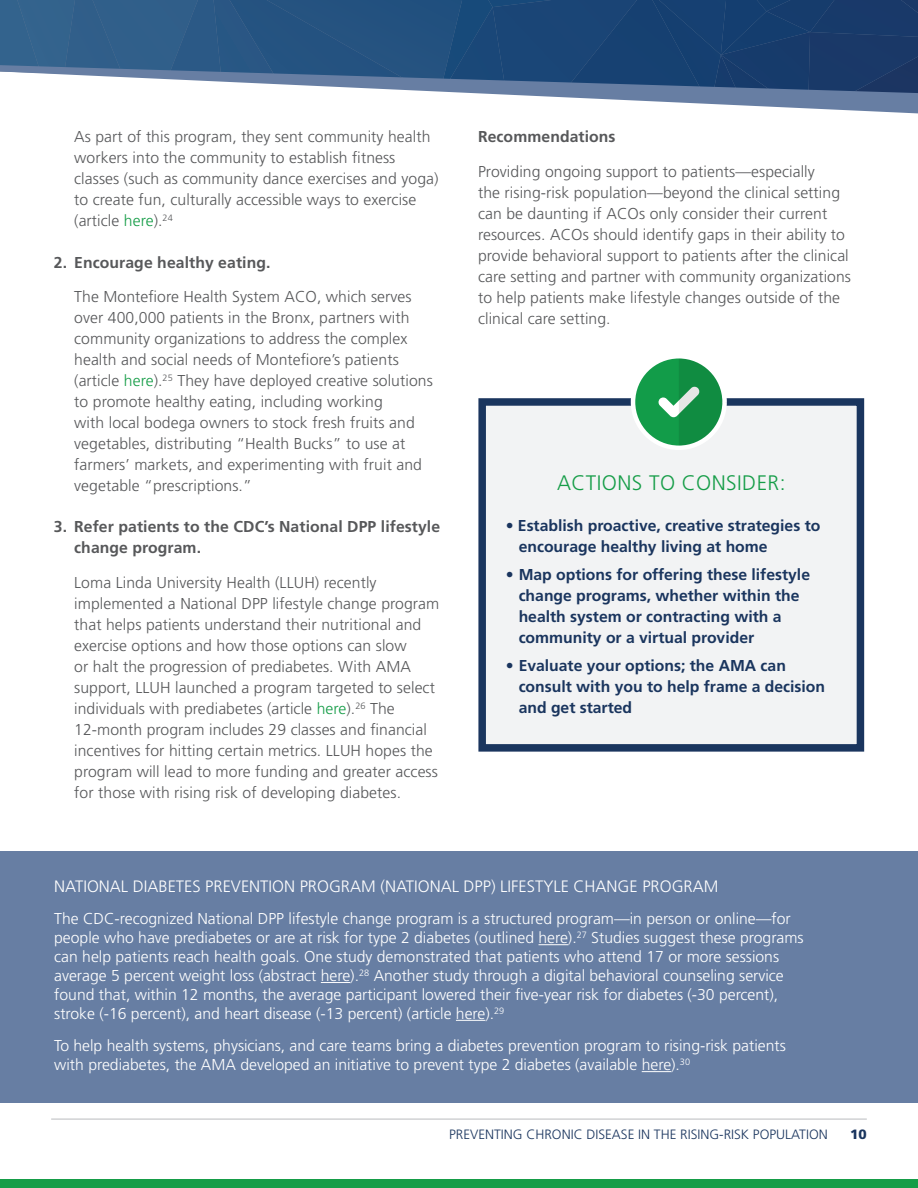
<style>
.page{position:relative;width:918px;height:1188px;background:#fff}
.page>*{position:absolute;margin:0;border:0;box-sizing:border-box;transform-origin:0 0}
.t1{font:300 21px "Frutiger LT Std";letter-spacing:.02em;color:#169d48}
.t2{font:300 16.5px "Frutiger LT Std";color:#fff}
.t3{font:300 15.75px/21px "Frutiger LT Std";letter-spacing:.005em;color:#57585a}
.t4{font:300 15.75px/18.9px "Frutiger LT Std";color:#fff}
.t5{font:700 15.75px/21px "Frutiger LT Std";color:#1a355e}
.t6{font:700 15.75px/21px "Frutiger LT Std";letter-spacing:.005em;color:#57585a}
.t7{font:300 13.5px "Frutiger LT Std";color:#1a355e}
.t8{font:900 13.5px "Frutiger LT Std";color:#1a355e}
.s1{color:#169d48}
</style>
<div class="page">
<svg style="left:0;top:0;width:918px;height:64px;background:#214c7a"></svg>
<svg style="left:0;top:64px;width:918px;height:50px"></svg>
<div style="left:0;top:1180px;width:918px;height:8px;background:#169d48"></div>
<hr style="left:51px;top:1118px;width:816px;height:2px;background:#d1d2d4">
<div style="left:0;top:851px;width:918px;height:251px;background:#677ea3"></div>
<svg style="left:539px;top:944px;width:29px;height:1px"></svg>
<svg style="left:321px;top:982px;width:29px;height:1px"></svg>
<svg style="left:456px;top:1020px;width:29px;height:1px"></svg>
<svg style="left:642px;top:1071px;width:29px;height:1px"></svg>
<div style="left:478px;top:398px;width:386px;height:354px;background:#f2f3f4;border:8px solid #1a355e"></div>
<svg style="left:631px;top:354px;width:96px;height:96px;fill:#129c49"></svg>
<svg style="left:658px;top:359px;width:64px;height:87px"></svg>
<p class="t3" style="left:74px;top:127px;width:366px">As part of this program, they sent community health workers into the community to establish fitness classes (such as community dance exercises and yoga) to create fun, culturally accessible ways to exercise (article <span class="s1">here</span>).<sup>24</sup></p>
<p class="t6" style="left:54px;top:252px;width:218px">2. Encourage healthy eating.</p>
<p class="t3" style="left:74px;top:286px;width:360px">The Montefiore Health System ACO, which serves over 400,000 patients in the Bronx, partners with community organizations to address the complex health and social needs of Montefiore’s patients (article <span class="s1">here</span>).<sup>25</sup> They have deployed creative solutions to promote healthy eating, including working<br>with local bodega owners to stock fresh fruits and vegetables, distributing “Health Bucks” to use at farmers’ markets, and experimenting with fruit and vegetable “prescriptions.”</p>
<p class="t6" style="left:74px;top:516px;width:367px;text-indent:-20px">3. Refer patients to the CDC’s National DPP lifestyle change program.</p>
<p class="t3" style="left:74px;top:572px;width:367px">Loma Linda University Health (LLUH) recently implemented a National DPP lifestyle change program that helps patients understand their nutritional and exercise options and how those options can slow<br>or halt the progression of prediabetes. With AMA support, LLUH launched a program targeted to select individuals with prediabetes (article <span class="s1">here</span>).<sup>26</sup> The 12-month program includes 29 classes and financial incentives for hitting certain metrics. LLUH hopes the program will lead to more funding and greater access for those with rising risk of developing diabetes.</p>
<p class="t6" style="left:478px;top:126px;width:139px">Recommendations</p>
<p class="t3" style="left:478px;top:161px;width:375px">Providing ongoing support to patients—especially<br>the rising-risk population—beyond the clinical setting can be daunting if ACOs only consider their current resources. ACOs should identify gaps in their ability to provide behavioral support to patients after the clinical care setting and partner with community organizations to help patients make lifestyle changes outside of the clinical care setting.</p>
<h1 class="t1" style="left:557px;top:471px;width:230px">ACTIONS TO CONSIDER:</h1>
<p class="t5" style="left:519px;top:516px;width:303px;text-indent:-13px">• Establish proactive, creative strategies to encourage healthy living at home</p>
<p class="t5" style="left:519px;top:564px;width:293px;text-indent:-13px">• Map options for offering these lifestyle change programs, whether within the health system or contracting with a community or a virtual provider</p>
<p class="t5" style="left:519px;top:655px;width:308px;text-indent:-13px">• Evaluate your options; the AMA can consult with you to help frame a decision and get started</p>
<p class="t2" style="left:54px;top:877px;width:666px">NATIONAL DIABETES PREVENTION PROGRAM (NATIONAL DPP) LIFESTYLE CHANGE PROGRAM</p>
<p class="t4" style="left:54px;top:910px;width:751px">The CDC-recognized National DPP lifestyle change program is a structured program—in person or online—for people who have prediabetes or are at risk for type 2 diabetes (outlined here).<sup>27</sup> Studies suggest these programs can help patients reach health goals. One study demonstrated that patients who attend 17 or more sessions average 5 percent weight loss (abstract here).<sup>28</sup> Another study through a digital behavioral counseling service found that, within 12 months, the average participant lowered their five-year risk for diabetes (-30 percent), stroke (-16 percent), and heart disease (-13 percent) (article here).<sup>29</sup></p>
<p class="t4" style="left:54px;top:1036px;width:733px">To help health systems, physicians, and care teams bring a diabetes prevention program to rising-risk patients with prediabetes, the AMA developed an initiative to prevent type 2 diabetes (available here).<sup>30</sup></p>
<p class="t7" style="left:449px;top:1127px;width:380px">PREVENTING CHRONIC DISEASE IN THE RISING-RISK POPULATION</p>
<p class="t8" style="left:850px;top:1126px;width:18px">10</p>
</div>
